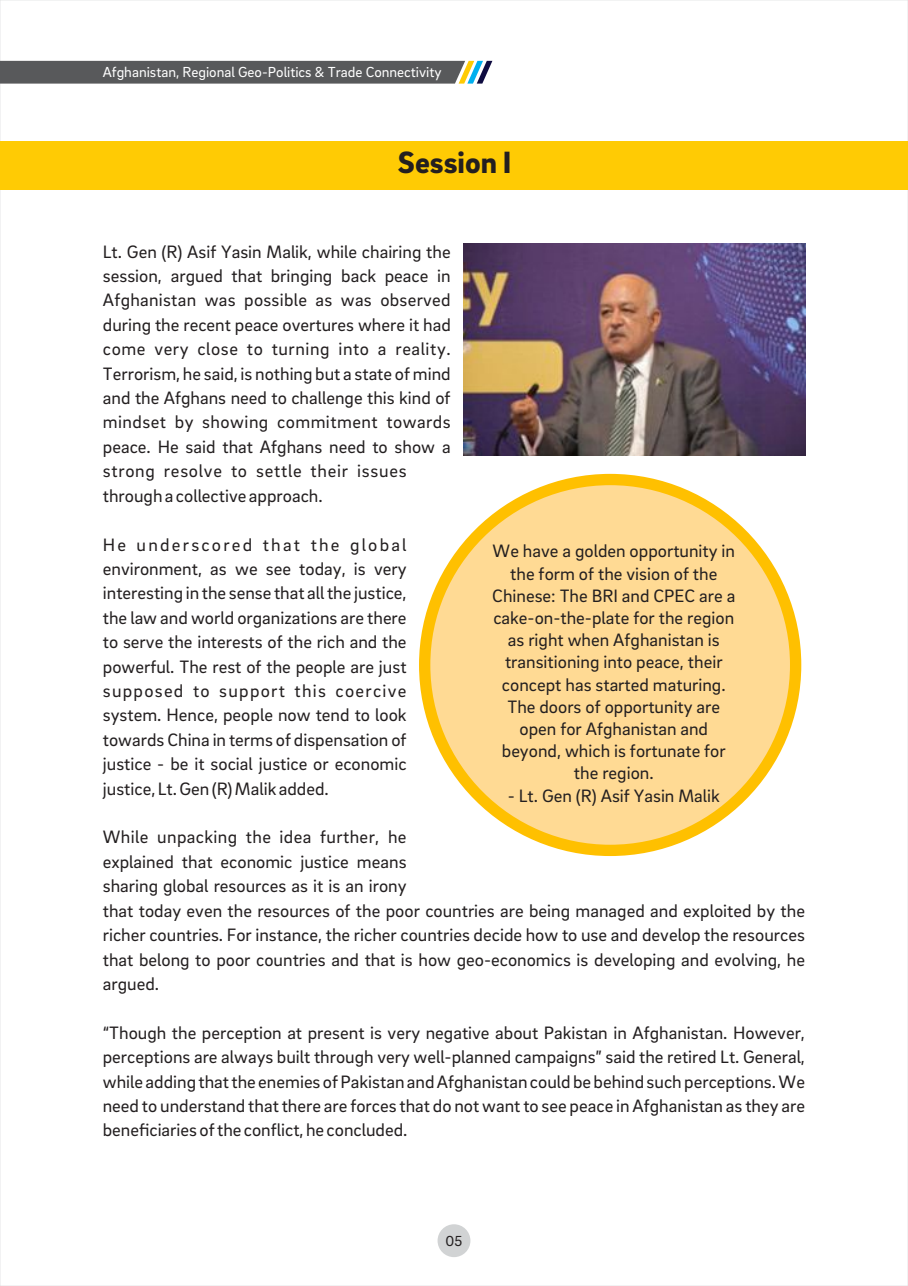
<style>
.page{position:relative;width:908px;height:1286px;background:#fff}
.page>*{position:absolute;margin:0;border:0;box-sizing:border-box;transform-origin:0 0}
.t1{font:900 31.5px "Brix Sans";color:#231f20}
.t2{font:18.38px/24.3px "Brix Sans";color:#231f20}
.t3{font:14.88px "Brix Sans";color:#fff}
.t4{font:14.88px "Brix Sans";color:#231f20}
</style>
<div class="page">
<div style="left:0;top:141px;width:907px;height:49px;background:#ffcb04"></div>
<svg style="left:0;top:61px;width:492px;height:23px;background:#5f6262"></svg>
<div style="left:437px;top:1224px;width:33px;height:32px;background:#d1d3d4;border-radius:50%"></div>
<img style="left:463px;top:243px;width:341px;height:212px">
<div style="left:419px;top:474px;width:382px;height:382px;background:#ffc000;border-radius:50%"></div>
<div style="left:430px;top:485px;width:359px;height:359px;background:#ffda94;border-radius:50%"></div>
<p class="t3" style="left:103px;top:66px;width:340px">Afghanistan, Regional Geo-Politics &amp; Trade Connectivity</p>
<h1 class="t1" style="left:398px;top:149px;width:115px">Session I</h1>
<p class="t2" style="left:103px;top:241px;width:349px">Lt. Gen (R) Asif Yasin Malik, while chairing the session, argued that bringing back peace in Afghanistan was possible as was observed during the recent peace overtures where it had come very close to turning into a reality.<br>Terrorism, he said, is nothing but a state of mind and the Afghans need to challenge this kind of mindset by showing commitment towards peace. He said that Afghans need to show a strong resolve to settle their issues through a collective approach.</p>
<p class="t2" style="left:103px;top:533px;width:305px;text-align:justify">He underscored that the global environment, as we see today, is very interesting in the sense that all the justice, the law and world organizations are there to serve the interests of the rich and the powerful. The rest of the people are just supposed to support this coercive system. Hence, people now tend to look towards China in terms of dispensation of justice - be it social justice or economic justice, Lt. Gen (R) Malik added.</p>
<p class="t2" style="left:103px;top:826px;width:703px">While unpacking the idea further, he<br>explained that economic justice means<br>sharing global resources as it is an irony<br>that today even the resources of the poor countries are being managed and exploited by the richer countries. For instance, the richer countries decide how to use and develop the resources that belong to poor countries and that is how geo-economics is developing and evolving, he argued.</p>
<p class="t2" style="left:103px;top:1021px;width:703px;text-align:justify">“Though the perception at present is very negative about Pakistan in Afghanistan. However, perceptions are always built through very well-planned campaigns” said the retired Lt. General, while adding that the enemies of Pakistan and Afghanistan could be behind such perceptions. We need to understand that there are forces that do not want to see peace in Afghanistan as they are beneficiaries of the conflict, he concluded.</p>
<p class="t2" style="left:492px;top:541px;width:244px;line-height:22.2px;text-align:center">We have a golden opportunity in the form of the vision of the<br>Chinese: The BRI and CPEC are a cake-on-the-plate for the region as right when Afghanistan is transitioning into peace, their concept has started maturing.<br>The doors of opportunity are open for Afghanistan and beyond, which is fortunate for the region.</p>
<p class="t2" style="left:507px;top:784px;width:213px">- Lt. Gen (R) Asif Yasin Malik</p>
<p class="t4" style="left:445px;top:1234px;width:18px">05</p>
</div>
